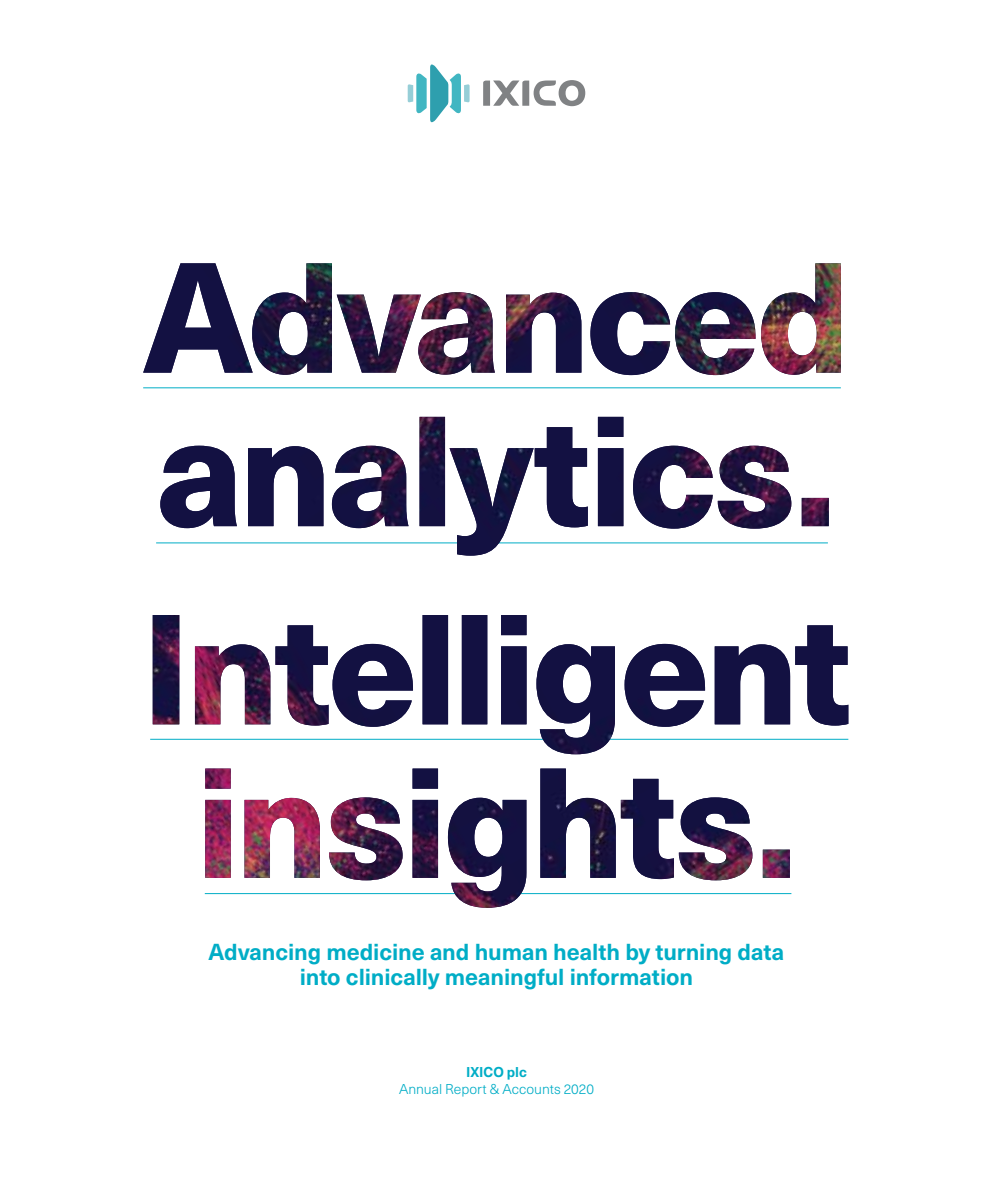
<style>
.page{position:relative;width:993px;height:1191px;background:#fff}
.page>*{position:absolute;margin:0;border:0;box-sizing:border-box;transform-origin:0 0}
.t1{font:700 22.75px/24.5px "Neue Haas Unica W1 G";letter-spacing:-.005em;color:#00adc6;text-align:center}
.t2{font:300 14px "Neue Haas Unica W1 G";color:#00adc6}
.t3{font:700 14px "Neue Haas Unica W1 G";color:#00adc6}
</style>
<div class="page">
<svg style="left:483px;top:80px;width:102px;height:26px"></svg>
<svg style="left:407px;top:64px;width:62px;height:58px"></svg>
<hr style="left:150px;top:739px;width:698px;height:1px;background:#00adc6">
<svg style="left:204px;top:880px;width:588px;height:27px"></svg>
<img style="left:153px;top:615px;width:695px;height:265px">
<svg style="left:156px;top:528px;width:672px;height:27px"></svg>
<img style="left:143px;top:263px;width:697px;height:265px">
<hr style="left:143px;top:387px;width:697px;height:1px;background:#00adc6">
<p class="t1" style="left:208px;top:938px;width:577px">Advancing medicine and human health by turning data into clinically meaningful information</p>
<p class="t3" style="left:466px;top:1061px;width:62px">IXICO plc</p>
<p class="t2" style="left:399px;top:1078px;width:196px">Annual Report &amp; Accounts 2020</p>
</div>
